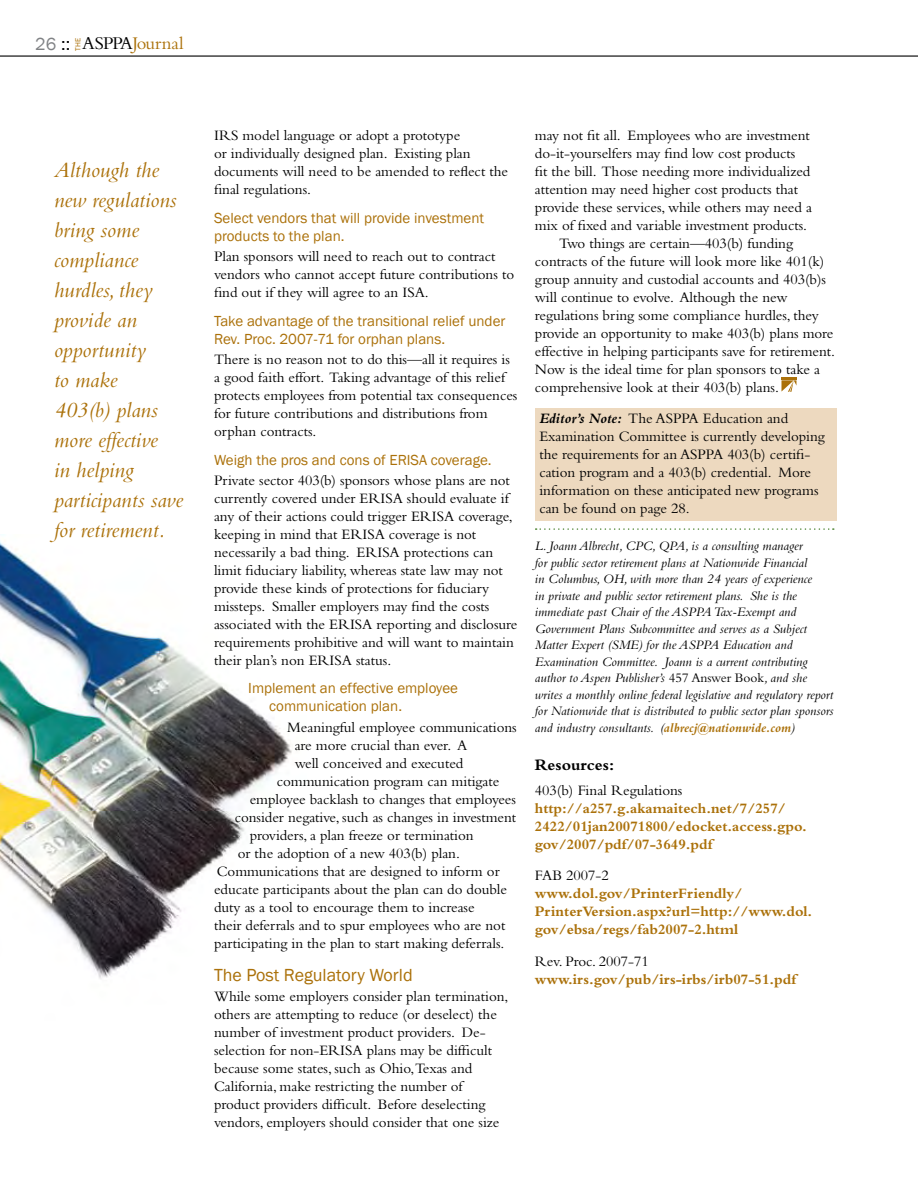
<style>
.page{position:relative;width:918px;height:1188px;background:#fff}
.page>*{position:absolute;margin:0;border:0;box-sizing:border-box;transform-origin:0 0}
.t1{font:italic 22.5px/30px "Bembo";color:#ab710a}
.t2{font:18.6px "Bembo";letter-spacing:-.01em;color:#ab710a}
.t3{font:18px "Franklin Gothic";color:#ab710a}
.t4{font:18px "Franklin Gothic";color:#808285}
.t5{font:700 16.5px "Bembo";color:#000}
.t6{font:15px/18px "Bembo";letter-spacing:-.005em;color:#000}
.t7{font:700 15px/18px "Bembo";color:#ab710a}
.t8{font:15px/18px "Franklin Gothic";color:#ab710a}
.t9{font:italic 13.5px/16.5px "Bembo";color:#000}
.t10{font:7.65px "Franklin Gothic";color:#ab710a}
.s1{color:#000}
.s2{font-weight:700;font-style:italic}
.s3{font-style:normal}
.s4{font-weight:700;color:#ab710a}
</style>
<div class="page">
<hr style="left:0;top:55px;width:918px;height:2px;background:#000">
<img style="left:0;top:534px;width:292px;height:445px">
<div style="left:536px;top:408px;width:301px;height:113px;background:#edd9bf"></div>
<svg style="left:536px;top:528px;width:298px;height:2px"></svg>
<svg style="left:781px;top:378px;width:15px;height:14px"></svg>
<p class="t4" style="left:35px;top:33px;width:37px">26 <span class="s1">::</span></p>
<p class="t10" style="left:73px;top:51px;width:14px;rotate:-90deg">THE</p>
<p class="t2" style="left:82px;top:33px;width:103px"><span class="s1">ASPPA</span>Journal</p>
<h1 class="t1" style="left:54px;top:155px;width:131px">Although the new regulations bring some compliance hurdles, they provide an opportunity<br>to make<br>403(b) plans more effective<br>in helping participants save for retirement.</h1>
<p class="t6" style="left:214px;top:126px;width:296px">IRS model language or adopt a prototype<br>or individually designed plan. Existing plan documents will need to be amended to reflect the final regulations.</p>
<p class="t8" style="left:214px;top:209px;width:272px">Select vendors that will provide investment products to the plan.</p>
<p class="t6" style="left:214px;top:247px;width:302px">Plan sponsors will need to reach out to contract vendors who cannot accept future contributions to find out if they will agree to an ISA.</p>
<p class="t8" style="left:214px;top:312px;width:293px">Take advantage of the transitional relief under<br>Rev. Proc. 2007-71 for orphan plans.</p>
<p class="t6" style="left:214px;top:350px;width:305px">There is no reason not to do this—all it requires is a good faith effort. Taking advantage of this relief protects employees from potential tax consequences for future contributions and distributions from orphan contracts.</p>
<p class="t8" style="left:214px;top:451px;width:279px">Weigh the pros and cons of ERISA coverage.</p>
<p class="t6" style="left:214px;top:471px;width:305px">Private sector 403(b) sponsors whose plans are not currently covered under ERISA should evaluate if any of their actions could trigger ERISA coverage, keeping in mind that ERISA coverage is not necessarily a bad thing. ERISA protections can limit fiduciary liability, whereas state law may not provide these kinds of protections for fiduciary missteps. Smaller employers may find the costs associated with the ERISA reporting and disclosure requirements prohibitive and will want to maintain their plan’s non ERISA status.</p>
<p class="t8" style="left:269px;top:680px;width:190px;text-indent:-21px">Implement an effective employee communication plan.</p>
<p class="t6" style="left:287px;top:718px;width:231px">Meaningful employee communications</p>
<p class="t6" style="left:295px;top:736px;width:174px">are more crucial than ever. A</p>
<p class="t6" style="left:295px;top:754px;width:170px">well conceived and executed</p>
<p class="t6" style="left:277px;top:772px;width:224px">communication program can mitigate</p>
<p class="t6" style="left:250px;top:790px;width:268px">employee backlash to changes that employees</p>
<p class="t6" style="left:235px;top:808px;width:283px">consider negative, such as changes in investment</p>
<p class="t6" style="left:250px;top:826px;width:226px">providers, a plan freeze or termination</p>
<p class="t6" style="left:238px;top:844px;width:224px">or the adoption of a new 403(b) plan.</p>
<p class="t6" style="left:217px;top:862px;width:284px">Communications that are designed to inform or</p>
<p class="t6" style="left:214px;top:880px;width:294px">educate participants about the plan can do double</p>
<p class="t6" style="left:214px;top:898px;width:262px">duty as a tool to encourage them to increase</p>
<p class="t6" style="left:214px;top:916px;width:293px">their deferrals and to spur employees who are not</p>
<p class="t6" style="left:214px;top:934px;width:292px">participating in the plan to start making deferrals.</p>
<p class="t3" style="left:214px;top:964px;width:200px">The Post Regulatory World</p>
<p class="t6" style="left:214px;top:987px;width:296px">While some employers consider plan termination, others are attempting to reduce (or deselect) the number of investment product providers. De&shy;selection for non-ERISA plans may be difficult because some states, such as Ohio,Texas and California, make restricting the number of product providers difficult. Before deselecting vendors, employers should consider that one size</p>
<p class="t6" style="left:535px;top:126px;width:276px">may not fit all. Employees who are investment</p>
<p class="t6" style="left:535px;top:144px;width:262px">do-it-yourselfers may find low cost products</p>
<p class="t6" style="left:535px;top:162px;width:277px">fit the bill. Those needing more individualized</p>
<p class="t6" style="left:535px;top:180px;width:265px">attention may need higher cost products that</p>
<p class="t6" style="left:535px;top:198px;width:279px">provide these services, while others may need a</p>
<p class="t6" style="left:535px;top:216px;width:274px">mix of fixed and variable investment products.</p>
<p class="t6" style="left:559px;top:234px;width:235px">Two things are certain—403(b) funding</p>
<p class="t6" style="left:535px;top:252px;width:291px">contracts of the future will look more like 401(k)</p>
<p class="t6" style="left:535px;top:270px;width:293px">group annuity and custodial accounts and 403(b)s</p>
<p class="t6" style="left:535px;top:288px;width:254px">will continue to evolve. Although the new</p>
<p class="t6" style="left:535px;top:306px;width:285px">regulations bring some compliance hurdles, they</p>
<p class="t6" style="left:535px;top:324px;width:300px">provide an opportunity to make 403(b) plans more</p>
<p class="t6" style="left:535px;top:342px;width:302px">effective in helping participants save for retirement.</p>
<p class="t6" style="left:535px;top:360px;width:287px">Now is the ideal time for plan sponsors to take a</p>
<p class="t6" style="left:535px;top:378px;width:246px">comprehensive look at their 403(b) plans.</p>
<p class="t6" style="left:539px;top:409px;width:287px"><span class="s2">Editor’s Note:</span> The ASPPA Education and Examination Committee is currently developing the requirements for an ASPPA 403(b) certifi&shy;cation program and a 403(b) credential. More information on these anticipated new programs can be found on page 28.</p>
<p class="t9" style="left:535px;top:537px;width:300px">L. Joann Albrecht, CPC, QPA, is a consulting manager<br>for public sector retirement plans at Nationwide Financial<br>in Columbus, OH, with more than 24 years of experience<br>in private and public sector retirement plans. She is the immediate past Chair of the ASPPA Tax-Exempt and Government Plans Subcommittee and serves as a Subject Matter Expert (SME) for the ASPPA Education and Examination Committee. Joann is a current contributing author to Aspen Publisher’s <span class="s3">457 Answer Book</span>, and she writes a monthly online federal legislative and regulatory report for Nationwide that is distributed to public sector plan sponsors and industry consultants. (<span class="s4">albrecj@nationwide.com</span>)</p>
<p class="t5" style="left:535px;top:755px;width:81px">Resources:</p>
<p class="t6" style="left:535px;top:781px;width:149px">403(b) Final Regulations</p>
<p class="t7" style="left:535px;top:799px;width:273px">http://a257.g.akamaitech.net/7/257/<br>2422/01jan20071800/edocket.access.gpo. gov/2007/pdf/07-3649.pdf</p>
<p class="t6" style="left:535px;top:866px;width:75px">FAB 2007-2</p>
<p class="t7" style="left:535px;top:884px;width:279px">www.dol.gov/PrinterFriendly/<br>PrinterVersion.aspx?url=http://www.dol. gov/ebsa/regs/fab2007-2.html</p>
<p class="t6" style="left:535px;top:952px;width:115px">Rev. Proc. 2007-71</p>
<p class="t7" style="left:535px;top:970px;width:263px">www.irs.gov/pub/irs-irbs/irb07-51.pdf</p>
</div>
